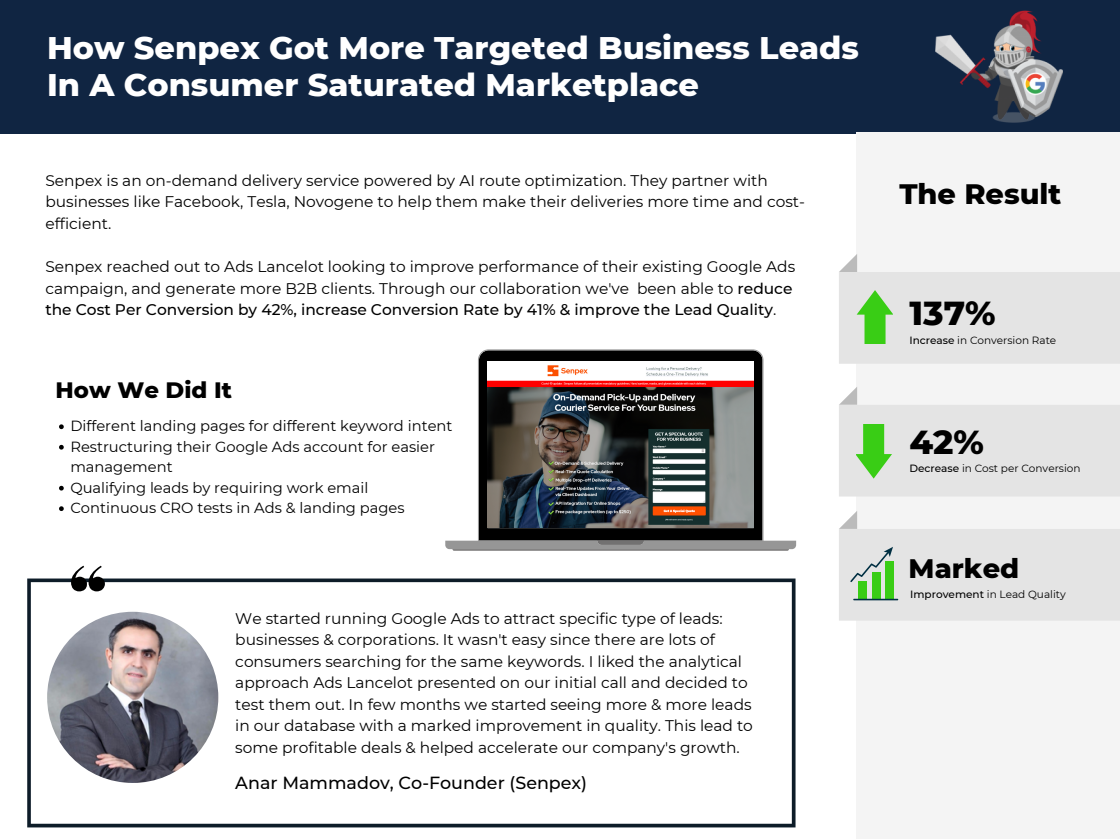
<style>
.page{position:relative;width:1120px;height:840px;background:#fff}
.page>*{position:absolute;margin:0;border:0;box-sizing:border-box;transform-origin:0 0}
.t1{font:800 33.95px "Montserrat";color:#000}
.t2{font:800 31.95px/37.7px "Montserrat";color:#fff}
.t3{font:800 28.7px "Montserrat";color:#000}
.t4{font:800 27.3px "Montserrat";color:#000}
.t5{font:800 22.75px "Montserrat";color:#000}
.t6{font:500 17.5px "Montserrat";color:#000}
.t7{font:15.4px/21.5px "Montserrat";color:#000}
.t8{font:14.7px/20.5px "Montserrat";color:#000}
.t9{font:10.5px "Montserrat";color:#000}
.s1{font-weight:500}
</style>
<div class="page">
<div style="left:0;top:0;width:1120px;height:133px;background:#102542"></div>
<img style="left:936px;top:10px;width:127px;height:113px">
<svg style="left:27px;top:579px;width:768px;height:248px"></svg>
<svg style="left:71px;top:566px;width:34px;height:25px"></svg>
<div style="left:857px;top:133px;width:263px;height:706px;background:#f4f4f4"></div>
<svg style="left:839px;top:387px;width:281px;height:110px"></svg>
<svg style="left:839px;top:254px;width:281px;height:110px"></svg>
<img style="left:47px;top:612px;width:171px;height:171px;border-radius:50%">
<svg style="left:59px;top:424px;width:5px;height:5px"></svg>
<svg style="left:59px;top:445px;width:5px;height:5px"></svg>
<svg style="left:59px;top:486px;width:5px;height:5px"></svg>
<svg style="left:59px;top:506px;width:5px;height:5px"></svg>
<svg style="left:445px;top:349px;width:351px;height:200px"></svg>
<svg style="left:452px;top:541px;width:337px;height:10px;background:#929292"></svg>
<img style="left:487px;top:362px;width:266px;height:166px">
<svg style="left:839px;top:511px;width:281px;height:110px"></svg>
<p class="t2" style="left:47px;top:28px;width:813px">How Senpex Got More Targeted Business Leads<br>In A Consumer Saturated Marketplace</p>
<p class="t7" style="left:45px;top:170px;width:761px">Senpex is an on-demand delivery service powered by AI route optimization. They partner with businesses like Facebook, Tesla, Novogene to help them make their deliveries more time and cost&shy;efficient.</p>
<p class="t7" style="left:45px;top:256px;width:751px">Senpex reached out to Ads Lancelot looking to improve performance of their existing Google Ads campaign, and generate more B2B clients. Through our collaboration we've been able to <span class="s1">reduce the Cost Per Conversion by 42%, increase Conversion Rate by 41% &amp; improve the Lead Quality</span>.</p>
<p class="t5" style="left:56px;top:376px;width:178px">How We Did It</p>
<p class="t8" style="left:70px;top:416px;width:384px">Different landing pages for different keyword intent</p>
<p class="t8" style="left:70px;top:436px;width:366px">Restructuring their Google Ads account for easier management</p>
<p class="t8" style="left:70px;top:477px;width:300px">Qualifying leads by requiring work email</p>
<p class="t8" style="left:70px;top:498px;width:336px">Continuous CRO tests in Ads &amp; landing pages</p>
<p class="t7" style="left:235px;top:607px;width:519px">We started running Google Ads to attract specific type of leads: businesses &amp; corporations. It wasn't easy since there are lots of consumers searching for the same keywords. I liked the analytical approach Ads Lancelot presented on our initial call and decided to test them out. In few months we started seeing more &amp; more leads in our database with a marked improvement in quality. This lead to some profitable deals &amp; helped accelerate our company's growth.</p>
<p class="t6" style="left:235px;top:772px;width:353px">Anar Mammadov, Co-Founder (Senpex)</p>
<p class="t3" style="left:899px;top:176px;width:164px">The Result</p>
<p class="t1" style="left:909px;top:292px;width:88px">137%</p>
<p class="t9" style="left:909px;top:334px;width:148px"><span class="s1">Increase</span> in Conversion Rate</p>
<p class="t1" style="left:909px;top:421px;width:76px">42%</p>
<p class="t9" style="left:909px;top:462px;width:173px"><span class="s1">Decrease</span> in Cost per Conversion</p>
<p class="t4" style="left:909px;top:552px;width:112px">Marked</p>
<p class="t9" style="left:910px;top:588px;width:157px"><span class="s1">Improvement</span> in Lead Quality</p>
</div>
